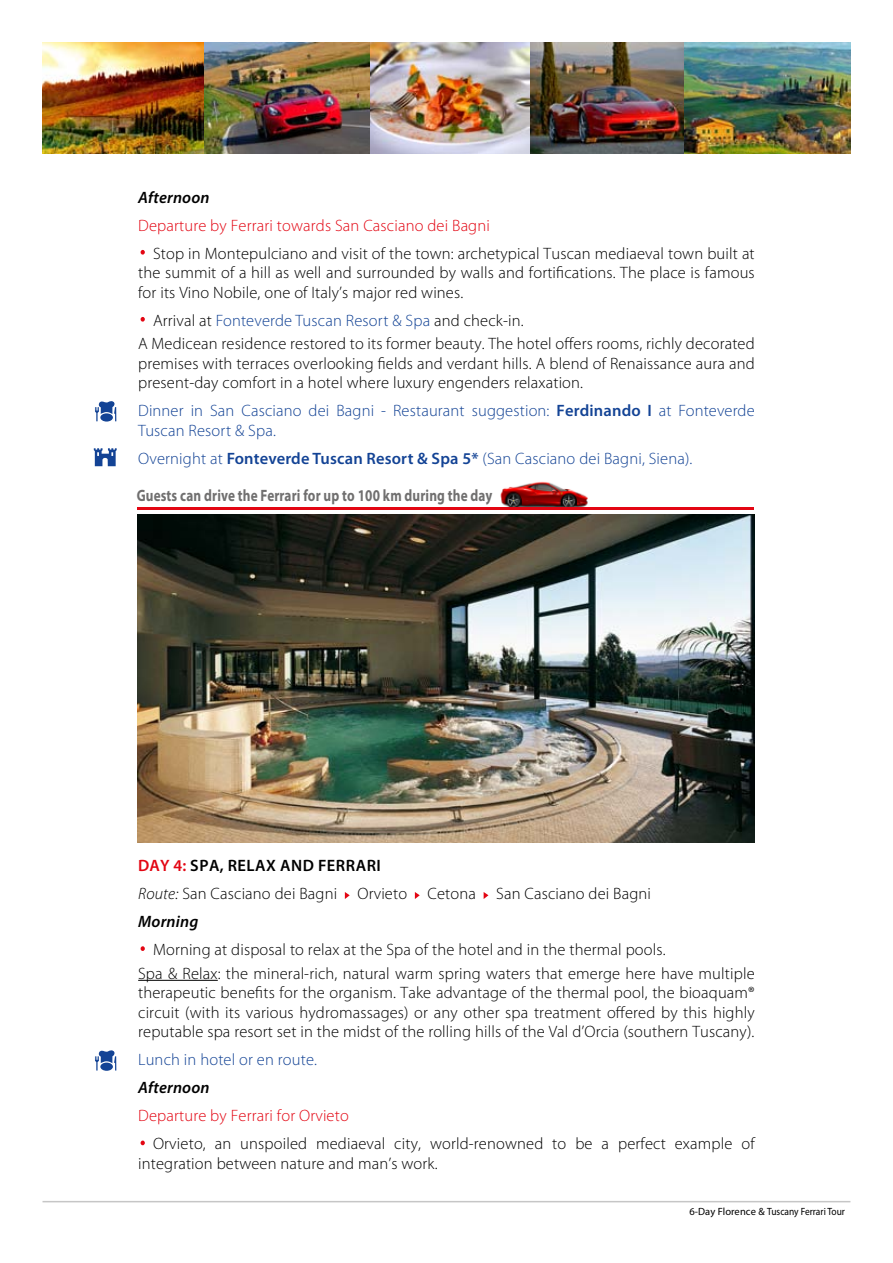
<style>
.page{position:relative;width:893px;height:1263px;background:#fff}
.page>*{position:absolute;margin:0;border:0;box-sizing:border-box;transform-origin:0 0}
.t1{font:300 52.5px "Myriad Pro";color:#e30613}
.t2{font:300 16.5px/19.5px "Myriad Pro";letter-spacing:.01em;color:#000}
.t3{font:300 16.5px/19.5px "Myriad Pro";letter-spacing:.01em;color:#134395}
.t4{font:300 16.5px "Myriad Pro";letter-spacing:.01em;color:#e30613}
.t5{font:700 16.5px "Myriad Pro";letter-spacing:.01em;color:#706f6f;scale:.8 1}
.t6{font:italic 600 16.5px "Myriad Pro";letter-spacing:.01em;color:#000}
.t7{font:10.5px "Myriad Pro";color:#000}
.s1{color:#134395}
.s2{font-weight:600}
.s3{font-weight:600;color:#e30613}
.s4{font-style:italic}
.s5{font-weight:600;font-style:italic}
</style>
<div class="page">
<hr style="left:43px;top:1201px;width:807px;height:1px;background:#c6c6c6">
<hr style="left:138px;top:980px;width:80px;height:1px;background:#000">
<svg style="left:345px;top:892px;width:5px;height:7px"></svg>
<svg style="left:415px;top:892px;width:5px;height:7px"></svg>
<svg style="left:484px;top:892px;width:4px;height:7px"></svg>
<img style="left:138px;top:515px;width:617px;height:328px">
<svg style="left:95px;top:401px;width:21px;height:20px"></svg>
<svg style="left:94px;top:448px;width:23px;height:18px"></svg>
<svg style="left:95px;top:1050px;width:21px;height:20px"></svg>
<img style="left:500px;top:481px;width:88px;height:26px">
<hr style="left:137px;top:507px;width:616px;height:2px;background:#e30613">
<img style="left:529px;top:43px;width:156px;height:110px">
<img style="left:43px;top:43px;width:161px;height:110px">
<img style="left:370px;top:43px;width:159px;height:110px">
<img style="left:204px;top:43px;width:166px;height:110px">
<img style="left:685px;top:43px;width:165px;height:110px">
<p class="t6" style="left:138px;top:188px;width:73px">Afternoon</p>
<p class="t4" style="left:138px;top:216px;width:353px">Departure by Ferrari towards San Casciano dei Bagni</p>
<h1 class="t1" style="left:138px;top:220px;width:11px">·</h1>
<p class="t2" style="left:138px;top:244px;width:618px;text-align:justify;text-indent:15px">Stop in Montepulciano and visit of the town: archetypical Tuscan mediaeval town built at the summit of a hill as well and surrounded by walls and fortifications. The place is famous for its Vino Nobile, one of Italy’s major red wines.</p>
<h1 class="t1" style="left:138px;top:287px;width:11px">·</h1>
<p class="t2" style="left:138px;top:309px;width:618px;line-height:23.7px;text-indent:15px">Arrival at <span class="s1">Fonteverde Tuscan Resort &amp; Spa</span> and check-in.<br>A Medicean residence restored to its former beauty. The hotel offers rooms, richly decorated</p>
<p class="t2" style="left:138px;top:354px;width:618px">premises with terraces overlooking fields and verdant hills. A blend of Renaissance aura and present-day comfort in a hotel where luxury engenders relaxation.</p>
<p class="t3" style="left:138px;top:401px;width:618px">Dinner in San Casciano dei Bagni - Restaurant suggestion: <span class="s2">Ferdinando I</span> at Fonteverde<br>Tuscan Resort &amp; Spa.</p>
<p class="t3" style="left:138px;top:449px;width:556px">Overnight at <span class="s2">Fonteverde Tuscan Resort &amp; Spa 5*</span> (San Casciano dei Bagni, Siena).</p>
<p class="t5" style="left:137px;top:486px;width:446px">Guests can drive the Ferrari for up to 100 km during the day</p>
<p class="t2" style="left:138px;top:852px;width:514px;line-height:28px"><span class="s3">DAY 4:</span> <span class="s2">Spa, Relax and Ferrari<br></span><span class="s4">Route:</span> San Casciano dei Bagni Orvieto Cetona San Casciano dei Bagni<br><span class="s5">Morning</span></p>
<h1 class="t1" style="left:138px;top:916px;width:11px">·</h1>
<p class="t2" style="left:138px;top:938px;width:618px;line-height:23.7px;text-indent:15px">Morning at disposal to relax at the Spa of the hotel and in the thermal pools.<br>Spa &amp; Relax: the mineral-rich, natural warm spring waters that emerge here have multiple</p>
<p class="t2" style="left:138px;top:983px;width:618px;text-align:justify">therapeutic benefits for the organism. Take advantage of the thermal pool, the bioaquam® circuit (with its various hydromassages) or any other spa treatment offered by this highly reputable spa resort set in the midst of the rolling hills of the Val d’Orcia (southern Tuscany).</p>
<p class="t3" style="left:138px;top:1050px;width:180px">Lunch in hotel or en route.</p>
<p class="t6" style="left:138px;top:1079px;width:73px">Afternoon</p>
<p class="t4" style="left:138px;top:1107px;width:212px">Departure by Ferrari for Orvieto</p>
<h1 class="t1" style="left:138px;top:1110px;width:11px">·</h1>
<p class="t2" style="left:138px;top:1134px;width:618px;text-indent:15px">Orvieto, an unspoiled mediaeval city, world-renowned to be a perfect example of integration between nature and man’s work.</p>
<p class="t7" style="left:689px;top:1205px;width:157px">6-Day Florence &amp; Tuscany Ferrari Tour</p>
</div>
